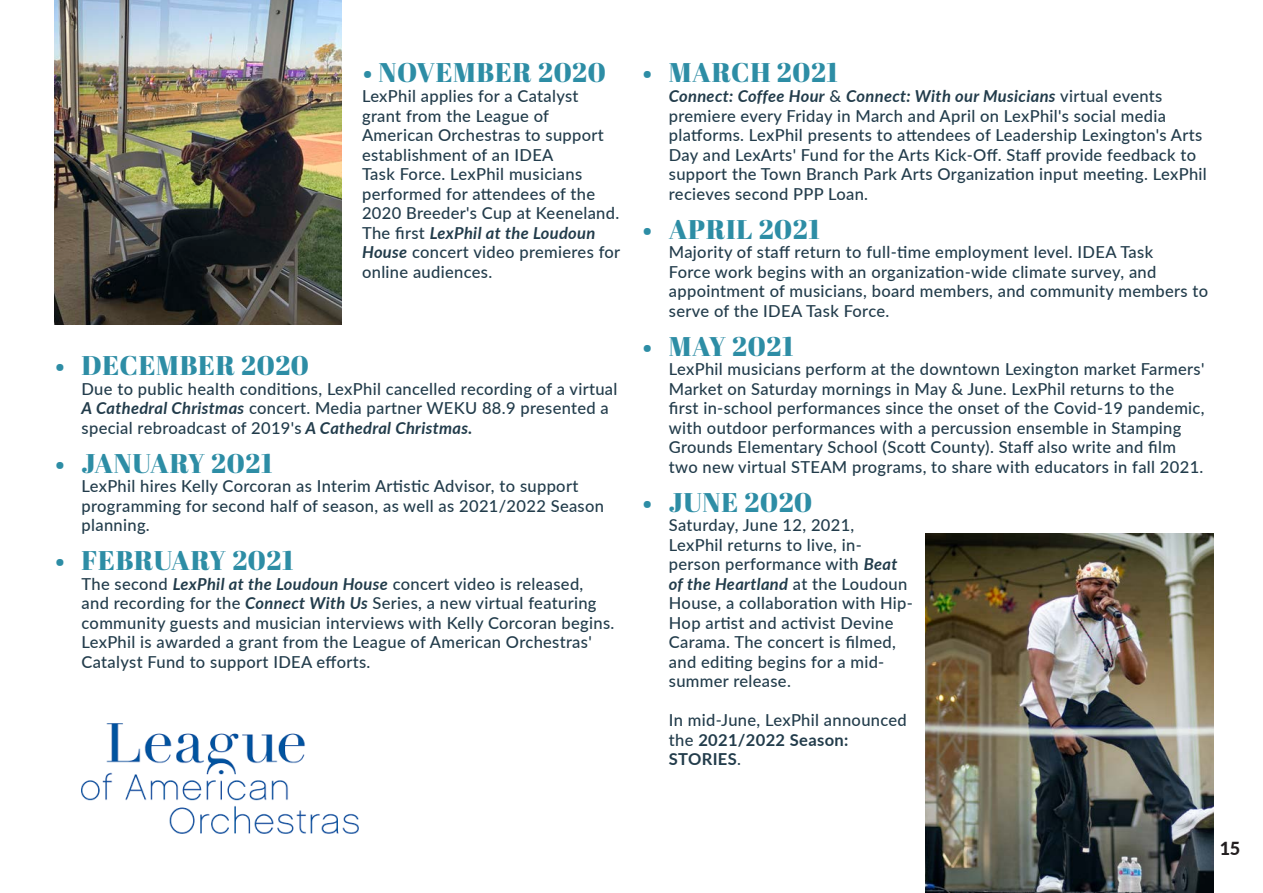
<style>
.page{position:relative;width:1263px;height:893px;background:#fff}
.page>*{position:absolute;margin:0;border:0;box-sizing:border-box;transform-origin:0 0}
.t1{font:27px "Abril Fatface";letter-spacing:.025em;color:#2d8da5}
.t2{font:800 18px "Lato";color:#231f20}
.t3{font:500 16.5px/19.5px "Lato";letter-spacing:.02em;color:#223c4b}
.s1{font-weight:700;font-style:italic}
.s2{font-weight:700}
</style>
<div class="page">
<img style="left:54px;top:0;width:288px;height:325px">
<img style="left:925px;top:533px;width:288px;height:360px">
<img style="left:81px;top:724px;width:277px;height:109px">
<p class="t1" style="left:362px;top:54px;width:245px">• NOVEMBER 2020</p>
<p class="t3" style="left:362px;top:86px;width:260px">LexPhil applies for a Catalyst grant from the League of<br>American Orchestras to support establishment of an IDEA<br>Task Force. LexPhil musicians performed for attendees of the<br>2020 Breeder's Cup at Keeneland.<br>The first <span class="s1">LexPhil at the Loudoun<br>House</span> concert video premieres for online audiences.</p>
<p class="t1" style="left:55px;top:346px;width:256px">• DECEMBER 2020</p>
<p class="t3" style="left:82px;top:378px;width:537px">Due to public health conditions, LexPhil cancelled recording of a virtual<br><span class="s1">A Cathedral Christmas</span> concert. Media partner WEKU 88.9 presented a special rebroadcast of 2019's <span class="s1">A Cathedral Christmas.</span></p>
<p class="t1" style="left:55px;top:444px;width:219px">• JANUARY 2021</p>
<p class="t3" style="left:82px;top:476px;width:524px">LexPhil hires Kelly Corcoran as Interim Artistic Advisor, to support programming for second half of season, as well as 2021/2022 Season planning.</p>
<p class="t1" style="left:55px;top:541px;width:241px">• FEBRUARY 2021</p>
<p class="t3" style="left:82px;top:573px;width:534px">The second <span class="s1">LexPhil at the Loudoun House</span> concert video is released, and recording for the <span class="s1">Connect With Us</span> Series, a new virtual featuring community guests and musician interviews with Kelly Corcoran begins.<br>LexPhil is awarded a grant from the League of American Orchestras' Catalyst Fund to support IDEA efforts.</p>
<p class="t1" style="left:642px;top:54px;width:198px">• MARCH 2021</p>
<p class="t3" style="left:669px;top:86px;width:539px"><span class="s1">Connect: Coffee Hour</span> &amp; <span class="s1">Connect: With our Musicians</span> virtual events premiere every Friday in March and April on LexPhil's social media platforms. LexPhil presents to attendees of Leadership Lexington's Arts Day and LexArts' Fund for the Arts Kick-Off. Staff provide feedback to support the Town Branch Park Arts Organization input meeting. LexPhil recieves second PPP Loan.</p>
<p class="t1" style="left:642px;top:210px;width:180px">• APRIL 2021</p>
<p class="t3" style="left:669px;top:242px;width:541px">Majority of staff return to full-time employment level. IDEA Task<br>Force work begins with an organization-wide climate survey, and appointment of musicians, board members, and community members to serve of the IDEA Task Force.</p>
<p class="t1" style="left:642px;top:327px;width:153px">• MAY 2021</p>
<p class="t3" style="left:669px;top:359px;width:537px">LexPhil musicians perform at the downtown Lexington market Farmers' Market on Saturday mornings in May &amp; June. LexPhil returns to the first in-school performances since the onset of the Covid-19 pandemic, with outdoor performances with a percussion ensemble in Stamping Grounds Elementary School (Scott County). Staff also write and film two new virtual STEAM programs, to share with educators in fall 2021.</p>
<p class="t1" style="left:642px;top:483px;width:172px">• JUNE 2020</p>
<p class="t3" style="left:669px;top:515px;width:246px">Saturday, June 12, 2021,<br>LexPhil returns to live, in&shy;person performance with <span class="s1">Beat of the Heartland</span> at the Loudoun<br>House, a collaboration with Hip-<br>Hop artist and activist Devine<br>Carama. The concert is filmed, and editing begins for a mid&shy;summer release.</p>
<p class="t3" style="left:669px;top:710px;width:239px">In mid-June, LexPhil announced the <span class="s2">2021/2022 Season:<br>STORIES</span>.</p>
<p class="t2" style="left:1220px;top:835px;width:22px">15</p>
</div>
